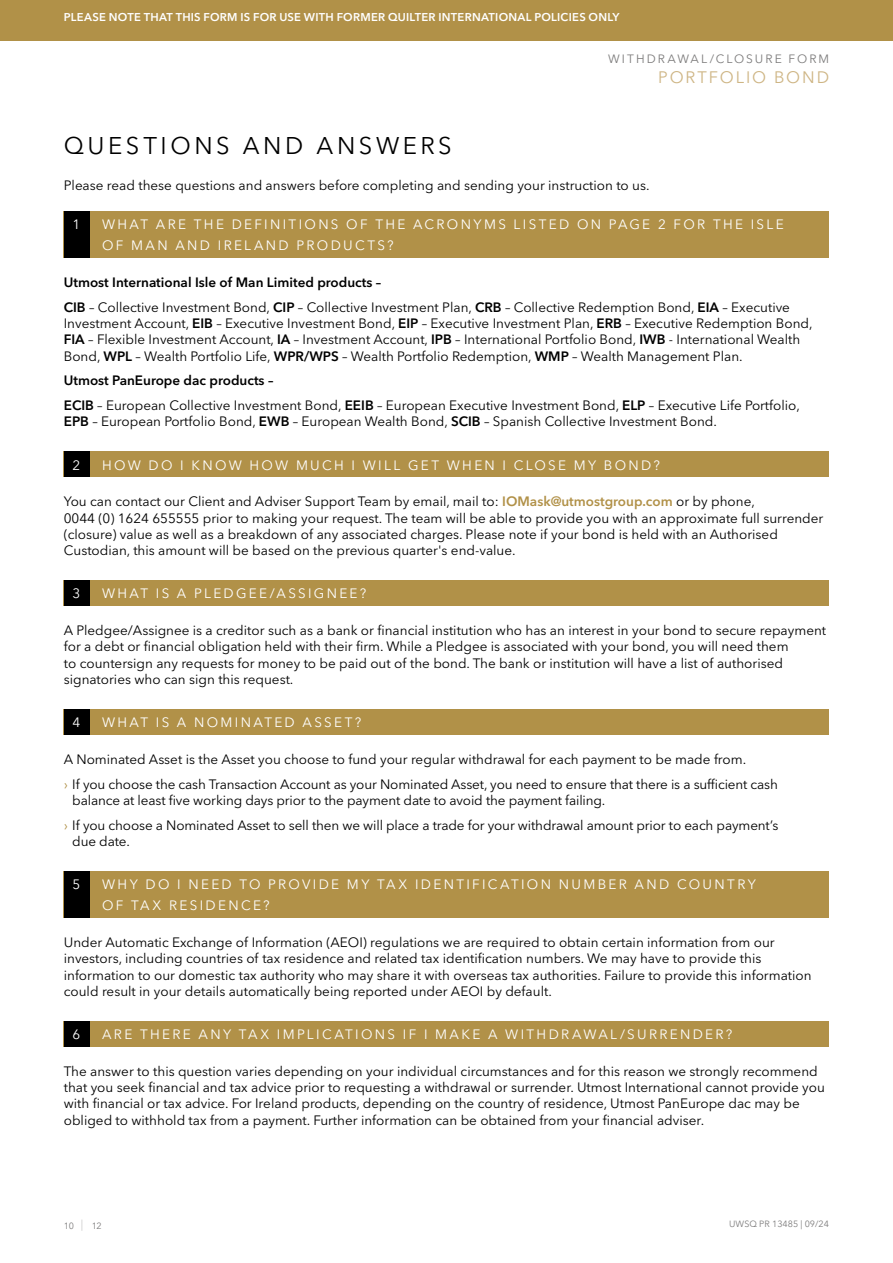
<style>
.page{position:relative;width:893px;height:1263px;background:#fff}
.page>*{position:absolute;margin:0;border:0;box-sizing:border-box;transform-origin:0 0}
.t1{font:24px "Avenir Next LT Pro";letter-spacing:.15em;color:#000}
.t2{font:16.5px "Avenir Next LT Pro";letter-spacing:.115em;color:#ceb584}
.t3{font:13.5px/16.2px "Avenir Next LT Pro";color:#000}
.t4{font:13.5px/21px "Avenir Next LT Pro";letter-spacing:.175em;color:#fff}
.t5{font:12px "Avenir Next LT Pro";letter-spacing:.17em;color:#7c7b7b}
.t6{font:600 11.25px "Avenir Next LT Pro";letter-spacing:.02em;color:#fff}
.t7{font:9px "Avenir Next LT Pro";color:#7c7b7b}
.s1{font-weight:600}
.s2{font-weight:600;color:#b19148}
.s3{color:#b19148}
.s4{font-weight:200;font-size:11.25px}
</style>
<div class="page">
<div style="left:0;top:0;width:893px;height:41px;background:#b19148"></div>
<div style="left:64px;top:211px;width:765px;height:47px;background:#b19148"></div>
<div style="left:64px;top:211px;width:25px;height:47px;background:#000"></div>
<div style="left:64px;top:452px;width:765px;height:25px;background:#b19148"></div>
<div style="left:64px;top:452px;width:25px;height:25px;background:#000"></div>
<div style="left:64px;top:580px;width:765px;height:26px;background:#b19148"></div>
<div style="left:64px;top:580px;width:25px;height:26px;background:#000"></div>
<div style="left:64px;top:709px;width:765px;height:26px;background:#b19148"></div>
<div style="left:64px;top:709px;width:25px;height:26px;background:#000"></div>
<div style="left:64px;top:871px;width:765px;height:47px;background:#b19148"></div>
<div style="left:64px;top:871px;width:25px;height:47px;background:#000"></div>
<div style="left:64px;top:1021px;width:765px;height:26px;background:#b19148"></div>
<div style="left:64px;top:1021px;width:25px;height:26px;background:#000"></div>
<p class="t6" style="left:64px;top:11px;width:557px">PLEASE NOTE THAT THIS FORM IS FOR USE WITH FORMER QUILTER INTERNATIONAL POLICIES ONLY</p>
<p class="t5" style="left:608px;top:52px;width:222px">WITHDRAWAL/CLOSURE FORM</p>
<p class="t2" style="left:658px;top:67px;width:172px">PORTFOLIO BOND</p>
<h1 class="t1" style="left:64px;top:132px;width:389px">QUESTIONS AND ANSWERS</h1>
<p class="t3" style="left:64px;top:177px;width:587px">Please read these questions and answers before completing and sending your instruction to us.</p>
<p class="t4" style="left:73px;top:214px;width:9px">1</p>
<p class="t4" style="left:102px;top:214px;width:683px">WHAT ARE THE DEFINITIONS OF THE ACRONYMS LISTED ON PAGE 2 FOR THE ISLE<br>OF MAN AND IRELAND PRODUCTS?</p>
<p class="t3" style="left:64px;top:270px;width:728px;line-height:24.8px"><span class="s1">Utmost International Isle of Man Limited products –<br>CIB</span> – Collective Investment Bond, <span class="s1">CIP</span> – Collective Investment Plan, <span class="s1">CRB</span> – Collective Redemption Bond, <span class="s1">EIA</span> – Executive</p>
<p class="t3" style="left:64px;top:315px;width:750px">Investment Account, <span class="s1">EIB</span> – Executive Investment Bond, <span class="s1">EIP</span> – Executive Investment Plan, <span class="s1">ERB</span> – Executive Redemption Bond,<br><span class="s1">FIA</span> – Flexible Investment Account, <span class="s1">IA</span> – Investment Account, <span class="s1">IPB</span> – International Portfolio Bond, <span class="s1">IWB</span> - International Wealth<br>Bond, <span class="s1">WPL</span> – Wealth Portfolio Life, <span class="s1">WPR/WPS</span> – Wealth Portfolio Redemption, <span class="s1">WMP</span> – Wealth Management Plan.</p>
<p class="t3" style="left:64px;top:368px;width:738px;line-height:24.8px"><span class="s1">Utmost PanEurope dac products –<br>ECIB</span> – European Collective Investment Bond, <span class="s1">EEIB</span> – European Executive Investment Bond, <span class="s1">ELP</span> – Executive Life Portfolio,</p>
<p class="t3" style="left:64px;top:413px;width:655px"><span class="s1">EPB</span> – European Portfolio Bond, <span class="s1">EWB</span> – European Wealth Bond, <span class="s1">SCIB</span> – Spanish Collective Investment Bond.</p>
<p class="t4" style="left:73px;top:454px;width:9px">2</p>
<p class="t4" style="left:102px;top:454px;width:559px">HOW DO I KNOW HOW MUCH I WILL GET WHEN I CLOSE MY BOND?</p>
<p class="t3" style="left:64px;top:493px;width:761px">You can contact our Client and Adviser Support Team by email, mail to: <span class="s2">IOMask@utmostgroup.com</span> or by phone,<br>0044 (0) 1624 655555 prior to making your request. The team will be able to provide you with an approximate full surrender (closure) value as well as a breakdown of any associated charges. Please note if your bond is held with an Authorised Custodian, this amount will be based on the previous quarter's end-value.</p>
<p class="t4" style="left:73px;top:583px;width:9px">3</p>
<p class="t4" style="left:102px;top:583px;width:266px">WHAT IS A PLEDGEE/ASSIGNEE?</p>
<p class="t3" style="left:64px;top:622px;width:764px">A Pledgee/Assignee is a creditor such as a bank or financial institution who has an interest in your bond to secure repayment for a debt or financial obligation held with their firm. While a Pledgee is associated with your bond, you will need them<br>to countersign any requests for money to be paid out of the bond. The bank or institution will have a list of authorised signatories who can sign this request.</p>
<p class="t4" style="left:73px;top:712px;width:9px">4</p>
<p class="t4" style="left:102px;top:712px;width:261px">WHAT IS A NOMINATED ASSET?</p>
<p class="t3" style="left:64px;top:747px;width:716px;line-height:24.8px">A Nominated Asset is the Asset you choose to fund your regular withdrawal for each payment to be made from.<br><span class="s3">›</span> If you choose the cash Transaction Account as your Nominated Asset, you need to ensure that there is a sufficient cash</p>
<p class="t3" style="left:64px;top:788px;width:716px;line-height:24.8px;text-indent:9px">balance at least five working days prior to the payment date to avoid the payment failing.<br><span class="s3">›</span> If you choose a Nominated Asset to sell then we will place a trade for your withdrawal amount prior to each payment’s</p>
<p class="t3" style="left:72px;top:833px;width:59px">due date.</p>
<p class="t4" style="left:73px;top:874px;width:9px">5</p>
<p class="t4" style="left:102px;top:874px;width:655px">WHY DO I NEED TO PROVIDE MY TAX IDENTIFICATION NUMBER AND COUNTRY<br>OF TAX RESIDENCE?</p>
<p class="t3" style="left:64px;top:934px;width:749px">Under Automatic Exchange of Information (AEOI) regulations we are required to obtain certain information from our investors, including countries of tax residence and related tax identification numbers. We may have to provide this information to our domestic tax authority who may share it with overseas tax authorities. Failure to provide this information could result in your details automatically being reported under AEOI by default.</p>
<p class="t4" style="left:73px;top:1024px;width:9px">6</p>
<p class="t4" style="left:102px;top:1024px;width:632px">ARE THERE ANY TAX IMPLICATIONS IF I MAKE A WITHDRAWAL/SURRENDER?</p>
<p class="t3" style="left:64px;top:1063px;width:763px">The answer to this question varies depending on your individual circumstances and for this reason we strongly recommend that you seek financial and tax advice prior to requesting a withdrawal or surrender. Utmost International cannot provide you with financial or tax advice. For Ireland products, depending on the country of residence, Utmost PanEurope dac may be obliged to withhold tax from a payment. Further information can be obtained from your financial adviser.</p>
<p class="t7" style="left:64px;top:1220px;width:40px">10 <span class="s4">|</span> 12</p>
<p class="t7" style="left:729px;top:1219px;width:101px">UWSQ PR 13485 | 09/24</p>
</div>
